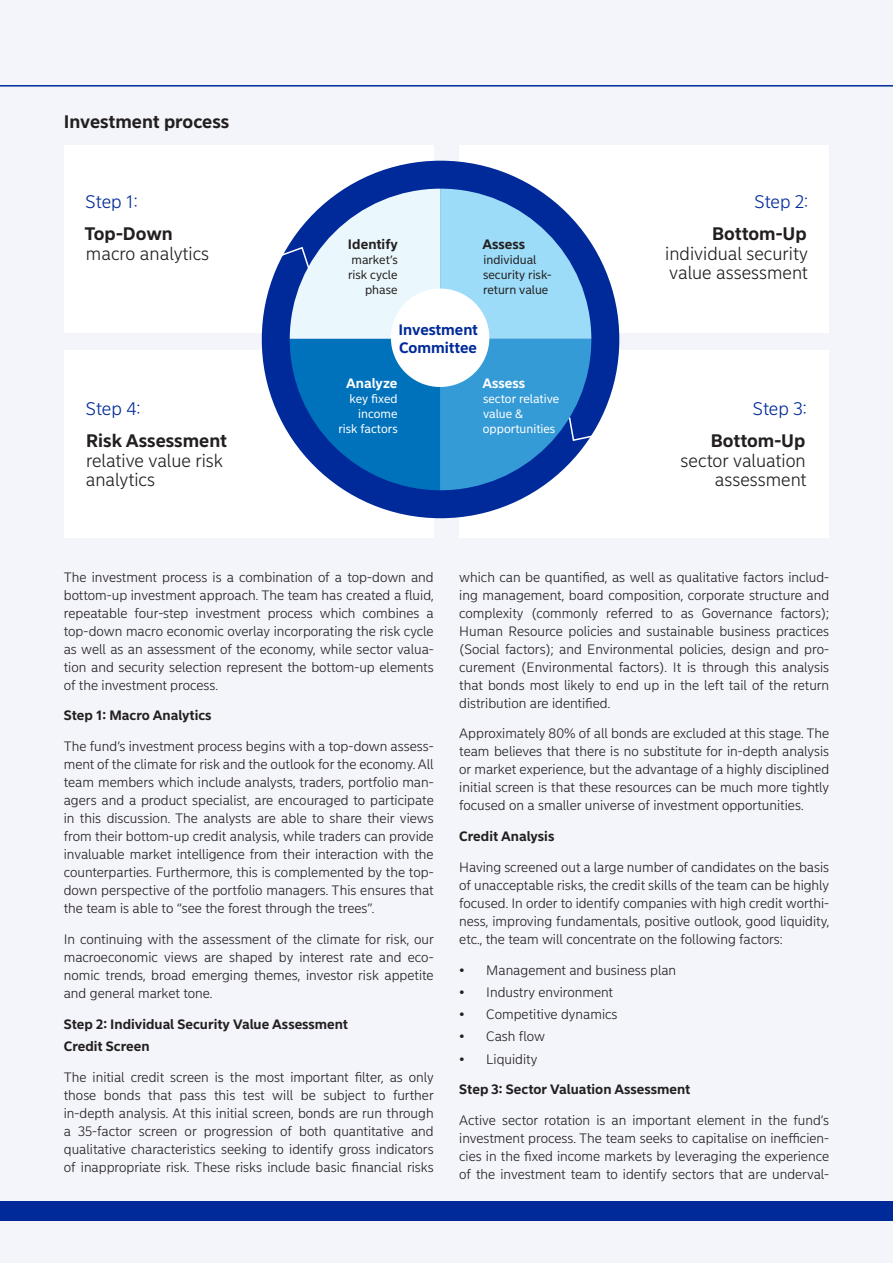
<style>
.page{position:relative;width:893px;height:1263px;background:#f3f5fa}
.page>*{position:absolute;margin:0;border:0;box-sizing:border-box;transform-origin:0 0}
.Headlines_Sans_Small{font:300 18px/19.5px "Nordea Sans Small";color:#231f20}
.Headlines_Sans_Small-2{font:300 18px "Nordea Sans Small";color:#002a9a}
.Headlines_Sans_Small-3{font:700 18px "Nordea Sans Small";letter-spacing:-.005em;color:#231f20}
.t1{font:700 15px "Nordea Sans Small";letter-spacing:-.005em;color:#002a9a}
.body_text_Sans_Small{font:300 13.5px/18px "Nordea Sans Small";color:#231f20;text-align:justify}
.Headlines_Sans_Small-4{font:700 13.5px "Nordea Sans Small";color:#231f20}
.t2{font:700 13.5px "Nordea Sans Small";color:#fff}
.t3{font:12px/15px "Nordea Sans Small";color:#fff;text-align:right}
.t4{font:12px/15px "Nordea Sans Small";color:#231f20;text-align:right}
.s1{font-weight:700}
</style>
<div class="page">
<div style="left:459px;top:145px;width:370px;height:188px;background:#fff"></div>
<div style="left:459px;top:350px;width:370px;height:187px;background:#fff"></div>
<div style="left:64px;top:145px;width:370px;height:188px;background:#fff"></div>
<div style="left:64px;top:350px;width:370px;height:187px;background:#fff"></div>
<div style="left:262px;top:161px;width:357px;height:357px;background:#002a9a;border-radius:50%"></div>
<svg style="left:279px;top:189px;width:319px;height:301px"></svg>
<hr style="left:0;top:85px;width:893px;height:2px;background:#002a9a">
<div style="left:0;top:1201px;width:893px;height:19px;background:#002a9a"></div>
<p class="Headlines_Sans_Small-3" style="left:64px;top:111px;width:167px">Investment process</p>
<p class="Headlines_Sans_Small-2" style="left:86px;top:191px;width:54px">Step 1:</p>
<p class="Headlines_Sans_Small" style="left:85px;top:224px;width:126px"><span class="s1">Top-Down </span>macro analytics</p>
<p class="Headlines_Sans_Small-4" style="left:348px;top:236px;width:51px">Identify</p>
<p class="t4" style="left:348px;top:253px;width:51px">market’s risk cycle phase</p>
<p class="Headlines_Sans_Small-4" style="left:482px;top:236px;width:44px">Assess</p>
<p class="t4" style="left:483px;top:253px;width:54px">individual</p>
<p class="t4" style="left:483px;top:268px;width:70px;text-align:left">security risk&shy;return value</p>
<p class="Headlines_Sans_Small-2" style="left:86px;top:398px;width:56px">Step 4:</p>
<p class="Headlines_Sans_Small" style="left:86px;top:431px;width:143px"><span class="s1">Risk Assessment </span>relative value risk analytics</p>
<p class="t1" style="left:399px;top:321px;width:81px">Investment</p>
<p class="t1" style="left:399px;top:339px;width:79px">Committee</p>
<p class="t2" style="left:346px;top:375px;width:53px">Analyze</p>
<p class="t3" style="left:350px;top:391px;width:50px">key fixed income</p>
<p class="t3" style="left:338px;top:421px;width:61px">risk factors</p>
<p class="t2" style="left:482px;top:375px;width:44px">Assess</p>
<p class="t3" style="left:483px;top:391px;width:78px;text-align:left">sector relative value &amp; opportunities</p>
<p class="Headlines_Sans_Small-2" style="left:754px;top:191px;width:55px">Step 2:</p>
<p class="Headlines_Sans_Small" style="left:665px;top:224px;width:144px;text-align:justify;text-indent:47px"><span class="s1">Bottom-Up </span>individual security value assessment</p>
<p class="Headlines_Sans_Small-2" style="left:753px;top:398px;width:56px">Step 3:</p>
<p class="Headlines_Sans_Small" style="left:681px;top:431px;width:127px;text-align:right"><span class="s1">Bottom-Up </span>sector valuation assessment</p>
<p class="body_text_Sans_Small" style="left:64px;top:568px;width:371px">The investment process is a combination of a top-down and bottom-up investment approach. The team has created a fluid, repeatable four-step investment process which combines a top-down macro economic overlay incorporating the risk cycle as well as an assessment of the economy, while sector valua&shy;tion and security selection represent the bottom-up elements of the investment process.</p>
<p class="Headlines_Sans_Small-4" style="left:64px;top:707px;width:149px">Step 1: Macro Analytics</p>
<p class="body_text_Sans_Small" style="left:64px;top:737px;width:371px">The fund’s investment process begins with a top-down assess&shy;ment of the climate for risk and the outlook for the economy. All team members which include analysts, traders, portfolio man&shy;agers and a product specialist, are encouraged to participate in this discussion. The analysts are able to share their views from their bottom-up credit analysis, while traders can provide invaluable market intelligence from their interaction with the counterparties. Furthermore, this is complemented by the top&shy;down perspective of the portfolio managers. This ensures that the team is able to “see the forest through the trees”.</p>
<p class="body_text_Sans_Small" style="left:64px;top:930px;width:371px">In continuing with the assessment of the climate for risk, our macroeconomic views are shaped by interest rate and eco&shy;nomic trends, broad emerging themes, investor risk appetite and general market tone.</p>
<p class="Headlines_Sans_Small-4" style="left:64px;top:1015px;width:286px">Step 2: Individual Security Value Assessment</p>
<p class="Headlines_Sans_Small-4" style="left:64px;top:1038px;width:87px">Credit Screen</p>
<p class="body_text_Sans_Small" style="left:64px;top:1068px;width:371px">The initial credit screen is the most important filter, as only those bonds that pass this test will be subject to further in-depth analysis. At this initial screen, bonds are run through a 35-factor screen or progression of both quantitative and qualitative characteristics seeking to identify gross indicators of inappropriate risk. These risks include basic financial risks</p>
<p class="body_text_Sans_Small" style="left:459px;top:568px;width:371px">which can be quantified, as well as qualitative factors includ&shy;ing management, board composition, corporate structure and complexity (commonly referred to as Governance factors); Human Resource policies and sustainable business practices (Social factors); and Environmental policies, design and pro&shy;curement (Environmental factors). It is through this analysis that bonds most likely to end up in the left tail of the return distribution are identified.</p>
<p class="body_text_Sans_Small" style="left:459px;top:725px;width:371px">Approximately 80% of all bonds are excluded at this stage. The team believes that there is no substitute for in-depth analysis or market experience, but the advantage of a highly disciplined initial screen is that these resources can be much more tightly focused on a smaller universe of investment opportunities.</p>
<p class="Headlines_Sans_Small-4" style="left:459px;top:828px;width:97px">Credit Analysis</p>
<p class="body_text_Sans_Small" style="left:459px;top:858px;width:371px">Having screened out a large number of candidates on the basis of unacceptable risks, the credit skills of the team can be highly focused. In order to identify companies with high credit worthi&shy;ness, improving fundamentals, positive outlook, good liquidity, etc., the team will concentrate on the following factors:</p>
<p class="body_text_Sans_Small" style="left:459px;top:961px;width:219px">• Management and business plan</p>
<p class="body_text_Sans_Small" style="left:459px;top:983px;width:155px">• Industry environment</p>
<p class="body_text_Sans_Small" style="left:459px;top:1005px;width:160px">• Competitive dynamics</p>
<p class="body_text_Sans_Small" style="left:459px;top:1028px;width:87px">• Cash flow</p>
<p class="body_text_Sans_Small" style="left:459px;top:1050px;width:80px">• Liquidity</p>
<p class="Headlines_Sans_Small-4" style="left:459px;top:1081px;width:233px">Step 3: Sector Valuation Assessment</p>
<p class="body_text_Sans_Small" style="left:459px;top:1111px;width:371px">Active sector rotation is an important element in the fund’s investment process. The team seeks to capitalise on inefficien&shy;cies in the fixed income markets by leveraging the experience of the investment team to identify sectors that are underval-</p>
</div>
